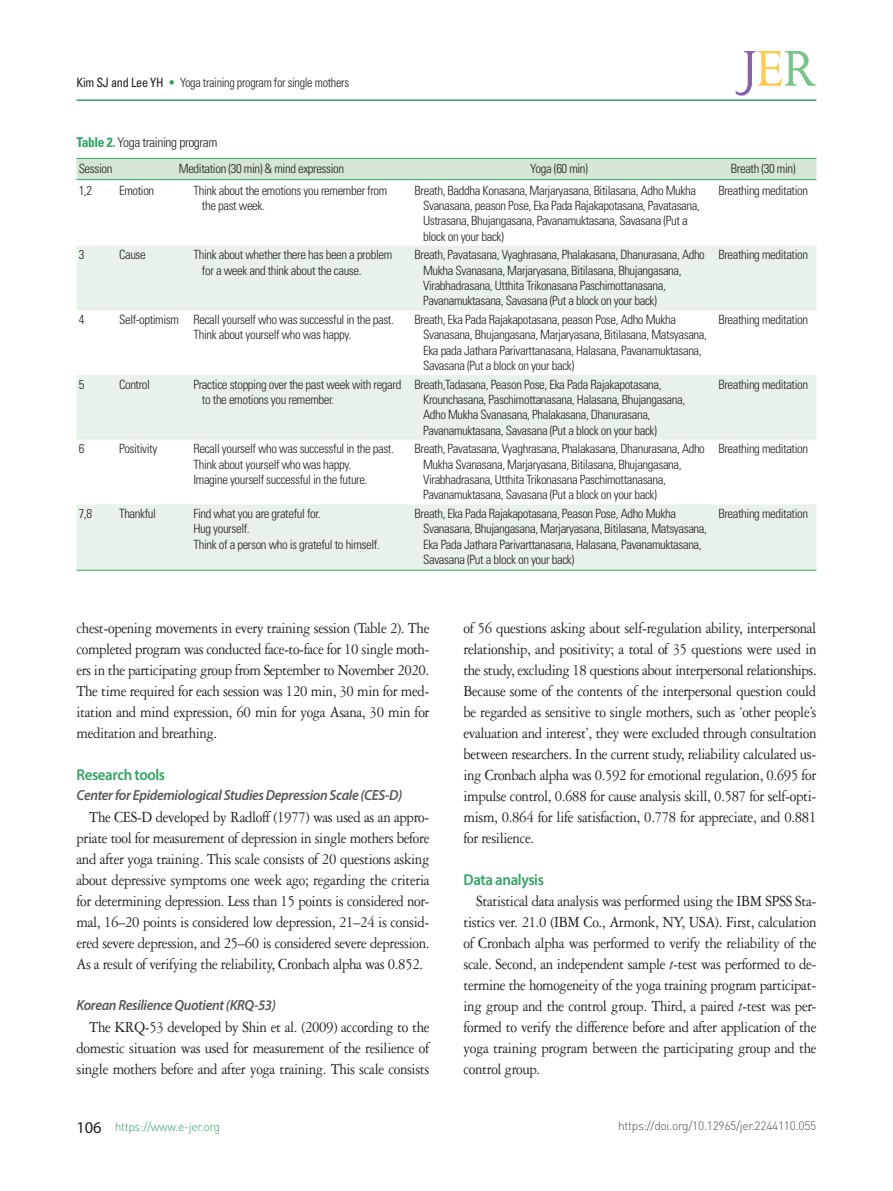
<style>
.page{position:relative;width:893px;height:1191px;background:#fff}
.page>*{position:absolute;margin:0;border:0;box-sizing:border-box;transform-origin:0 0}
.본문_영문{font:16.5px/21px "Garamond 3 LT Std";letter-spacing:-.025em;color:#231f20;text-align:justify;scale:.9 1}
.본문_중제목{font:600 15.75px "Myriad Pro";letter-spacing:-.025em;color:#30a463;scale:.95 1}
.본문_소제목{font:italic 600 14.7px "Myriad Pro";letter-spacing:-.025em;color:#57585a;scale:.95 1}
.표제목_그림설명{font:300 condensed 13.5px "Univers LT Std";letter-spacing:-.03em;color:#231f20}
.하시라{font:300 condensed 12.9px "Univers LT Std";letter-spacing:-.025em;color:#231f20;scale:.95 1}
.표본문{font:300 condensed 12.75px/15.3px "Univers LT Std";letter-spacing:-.03em;color:#231f20}
.t1{font:300 12px "DIN Pro";letter-spacing:-.025em;color:#4b4c4d}
.t2{font:300 12px "DIN Pro";letter-spacing:-.025em;color:#30a463}
.s1{font-weight:400}
.s2{color:#30a463}
.s3{font-weight:700;color:#30a463}
.s4{font-family:"Myriad Pro";font-weight:400;font-size:16.5px;color:#231f20}
.s5{font-style:italic}
</style>
<div class="page">
<hr style="left:77px;top:99px;width:739px;height:2px;background:#30a463">
<svg style="left:736px;top:51px;width:80px;height:45px"></svg>
<div style="left:77px;top:159px;width:739px;height:20px;background:#d5e6d7"></div>
<svg style="left:77px;top:246px;width:739px;height:324px;fill:#e9f2ea"></svg>
<hr style="left:77px;top:158px;width:38px;height:1px;background:#30a463">
<hr style="left:115px;top:158px;width:72px;height:1px;background:#30a463">
<hr style="left:187px;top:158px;width:221px;height:1px;background:#30a463">
<hr style="left:408px;top:158px;width:302px;height:1px;background:#30a463">
<hr style="left:710px;top:158px;width:106px;height:1px;background:#30a463">
<hr style="left:77px;top:179px;width:38px;height:1px;background:#30a463">
<hr style="left:115px;top:179px;width:72px;height:1px;background:#30a463">
<hr style="left:187px;top:179px;width:221px;height:1px;background:#30a463">
<hr style="left:408px;top:179px;width:302px;height:1px;background:#30a463">
<hr style="left:710px;top:179px;width:106px;height:1px;background:#30a463">
<hr style="left:77px;top:570px;width:38px;height:1px;background:#30a463">
<hr style="left:115px;top:570px;width:72px;height:1px;background:#30a463">
<hr style="left:187px;top:570px;width:221px;height:1px;background:#30a463">
<hr style="left:408px;top:570px;width:302px;height:1px;background:#30a463">
<hr style="left:710px;top:570px;width:106px;height:1px;background:#30a463">
<p class="하시라" style="left:77px;top:74px;width:288px"><span class="s1">Kim SJ and Lee YH</span> <span class="s2">•</span> Yoga training program for single mothers</p>
<p class="표제목_그림설명" style="left:77px;top:134px;width:142px"><span class="s3">Table 2.</span> Yoga training program</p>
<p class="표본문" style="left:79px;top:161px;width:35px">Session</p>
<p class="표본문" style="left:179px;top:161px;width:167px">Meditation (30 min) &amp; mind expression</p>
<p class="표본문" style="left:530px;top:161px;width:59px">Yoga (60 min)</p>
<p class="표본문" style="left:731px;top:161px;width:66px">Breath (30 min)</p>
<p class="표본문" style="left:79px;top:183px;width:15px">1,2</p>
<p class="표본문" style="left:119px;top:183px;width:37px">Emotion</p>
<p class="표본문" style="left:202px;top:183px;width:187px;text-indent:-9px">Think about the emotions you remember from the past week.</p>
<p class="표본문" style="left:423px;top:183px;width:278px;text-indent:-9px">Breath, Baddha Konasana, Marjaryasana, Bitilasana, Adho Mukha Svanasana, peason Pose, Eka Pada Rajakapotasana, Pavatasana, Ustrasana, Bhujangasana, Pavanamuktasana, Savasana (Put a block on your back)</p>
<p class="표본문" style="left:718px;top:183px;width:91px">Breathing meditation</p>
<p class="표본문" style="left:79px;top:247px;width:7px">3</p>
<p class="표본문" style="left:119px;top:247px;width:28px">Cause</p>
<p class="표본문" style="left:202px;top:247px;width:192px;text-indent:-9px">Think about whether there has been a problem for a week and think about the cause.</p>
<p class="표본문" style="left:423px;top:247px;width:283px;text-indent:-9px">Breath, Pavatasana, Vyaghrasana, Phalakasana, Dhanurasana, Adho Mukha Svanasana, Marjaryasana, Bitilasana, Bhujangasana, Virabhadrasana, Utthita Trikonasana Paschimottanasana, Pavanamuktasana, Savasana (Put a block on your back)</p>
<p class="표본문" style="left:718px;top:247px;width:91px">Breathing meditation</p>
<p class="표본문" style="left:79px;top:312px;width:7px">4</p>
<p class="표본문" style="left:119px;top:312px;width:61px">Self-optimism</p>
<p class="표본문" style="left:193px;top:312px;width:202px">Recall yourself who was successful in the past.</p>
<p class="표본문" style="left:193px;top:327px;width:159px">Think about yourself who was happy.</p>
<p class="표본문" style="left:423px;top:312px;width:285px;text-indent:-9px">Breath, Eka Pada Rajakapotasana, peason Pose, Adho Mukha Svanasana, Bhujangasana, Marjaryasana, Bitilasana, Matsyasana, Eka pada Jathara Parivarttanasana, Halasana, Pavanamuktasana, Savasana (Put a block on your back)</p>
<p class="표본문" style="left:718px;top:312px;width:91px">Breathing meditation</p>
<p class="표본문" style="left:79px;top:376px;width:7px">5</p>
<p class="표본문" style="left:119px;top:376px;width:32px">Control</p>
<p class="표본문" style="left:202px;top:376px;width:201px;text-indent:-9px">Practice stopping over the past week with regard to the emotions you remember.</p>
<p class="표본문" style="left:423px;top:376px;width:264px;text-indent:-9px">Breath,Tadasana, Peason Pose, Eka Pada Rajakapotasana, Krounchasana, Paschimottanasana, Halasana, Bhujangasana, Adho Mukha Svanasana, Phalakasana, Dhanurasana, Pavanamuktasana, Savasana (Put a block on your back)</p>
<p class="표본문" style="left:718px;top:376px;width:91px">Breathing meditation</p>
<p class="표본문" style="left:79px;top:441px;width:7px">6</p>
<p class="표본문" style="left:119px;top:441px;width:40px">Positivity</p>
<p class="표본문" style="left:193px;top:441px;width:202px">Recall yourself who was successful in the past.</p>
<p class="표본문" style="left:193px;top:456px;width:159px">Think about yourself who was happy.</p>
<p class="표본문" style="left:193px;top:472px;width:176px">Imagine yourself successful in the future.</p>
<p class="표본문" style="left:423px;top:441px;width:283px;text-indent:-9px">Breath, Pavatasana, Vyaghrasana, Phalakasana, Dhanurasana, Adho Mukha Svanasana, Marjaryasana, Bitilasana, Bhujangasana, Virabhadrasana, Utthita Trikonasana Paschimottanasana, Pavanamuktasana, Savasana (Put a block on your back)</p>
<p class="표본문" style="left:718px;top:441px;width:91px">Breathing meditation</p>
<p class="표본문" style="left:79px;top:506px;width:15px">7,8</p>
<p class="표본문" style="left:119px;top:506px;width:38px">Thankful</p>
<p class="표본문" style="left:193px;top:506px;width:129px">Find what you are grateful for.</p>
<p class="표본문" style="left:193px;top:521px;width:58px">Hug yourself.</p>
<p class="표본문" style="left:193px;top:536px;width:188px">Think of a person who is grateful to himself.</p>
<p class="표본문" style="left:423px;top:506px;width:285px;text-indent:-9px">Breath, Eka Pada Rajakapotasana, Peason Pose, Adho Mukha Svanasana, Bhujangasana, Marjaryasana, Bitilasana, Matsyasana, Eka Pada Jathara Parivarttanasana, Halasana, Pavanamuktasana, Savasana (Put a block on your back)</p>
<p class="표본문" style="left:718px;top:506px;width:91px">Breathing meditation</p>
<p class="본문_영문" style="left:77px;top:617px;width:394px">chest-opening movements in every training session (Table 2). The completed program was conducted face-to-face for 10 single moth&shy;ers in the participating group from September to November 2020.<br>The time required for each session was 120 min, 30 min for med&shy;itation and mind expression, 60 min for yoga Asana, 30 min for meditation and breathing.</p>
<p class="본문_중제목" style="left:77px;top:764px;width:95px">Research tools</p>
<p class="본문_소제목" style="left:77px;top:785px;width:344px">Center for Epidemiological Studies Depression Scale (CES-D)</p>
<p class="본문_영문" style="left:77px;top:806px;width:394px;text-indent:13px">The CES-D developed by Radloff (1977) was used as an appro&shy;priate tool for measurement of depression in single mothers before and after yoga training. This scale consists of 20 questions asking about depressive symptoms one week ago; regarding the criteria for determining depression. Less than 15 points is considered nor&shy;mal, 16–20 points is considered low depression, 21–24 is consid&shy;ered severe depression, and 25–60 is considered severe depression.<br>As a result of verifying the reliability, Cronbach alpha was 0.852.</p>
<p class="본문_소제목" style="left:77px;top:995px;width:212px">Korean Resilience Quotient (KRQ-53)</p>
<p class="본문_영문" style="left:77px;top:1016px;width:394px;text-indent:13px">The KRQ-53 developed by Shin et al. (2009) according to the domestic situation was used for measurement of the resilience of single mothers before and after yoga training. This scale consists</p>
<p class="t2" style="left:77px;top:1118px;width:145px"><span class="s4">106</span> https://www.e-jer.org</p>
<p class="본문_영문" style="left:463px;top:617px;width:394px">of 56 questions asking about self-regulation ability, interpersonal relationship, and positivity; a total of 35 questions were used in the study, excluding 18 questions about interpersonal relationships.<br>Because some of the contents of the interpersonal question could be regarded as sensitive to single mothers, such as ‘other people’s evaluation and interest’, they were excluded through consultation between researchers. In the current study, reliability calculated us&shy;ing Cronbach alpha was 0.592 for emotional regulation, 0.695 for impulse control, 0.688 for cause analysis skill, 0.587 for self-opti&shy;mism, 0.864 for life satisfaction, 0.778 for appreciate, and 0.881 for resilience.</p>
<p class="본문_중제목" style="left:463px;top:869px;width:86px">Data analysis</p>
<p class="본문_영문" style="left:463px;top:890px;width:394px;text-indent:13px">Statistical data analysis was performed using the IBM SPSS Sta&shy;tistics ver. 21.0 (IBM Co., Armonk, NY, USA). First, calculation of Cronbach alpha was performed to verify the reliability of the scale. Second, an independent sample <span class="s5">t</span>-test was performed to de&shy;termine the homogeneity of the yoga training program participat&shy;ing group and the control group. Third, a paired <span class="s5">t</span>-test was per&shy;formed to verify the difference before and after application of the yoga training program between the participating group and the control group.</p>
<p class="t1" style="left:618px;top:1118px;width:200px">https://doi.org/10.12965/jer.2244110.055</p>
</div>
